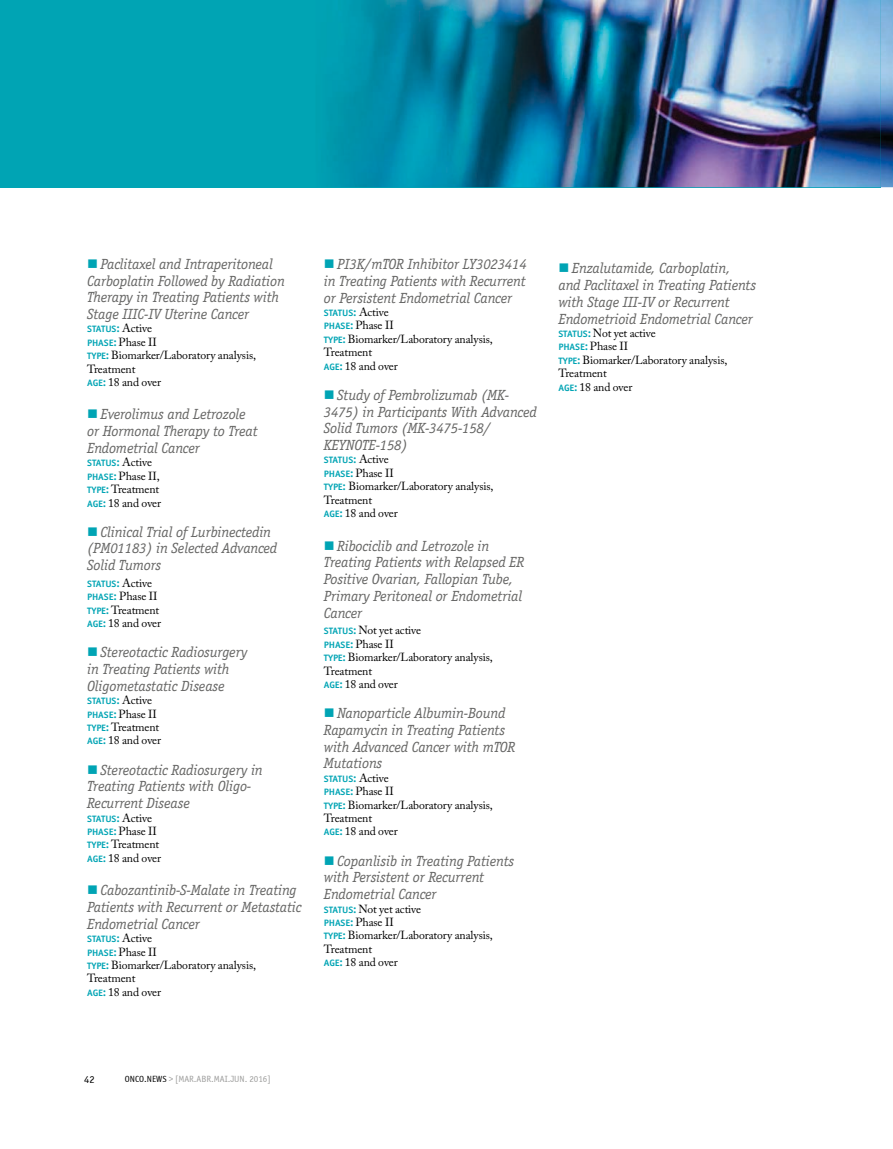
<style>
.page{position:relative;width:893px;height:1149px;background:#fff}
.page>*{position:absolute;margin:0;border:0;box-sizing:border-box;transform-origin:0 0}
.t1{font:italic 14.7px/16.8px "Officina Serif";letter-spacing:-.01em;color:#666665}
.t2{font:11.7px/13.4px "Adobe Caslon Pro";letter-spacing:-.01em;color:#000}
.t3{font:11.7px "Officina San ITC Medium SC";letter-spacing:-.01em;color:#00a4b4}
.t4{font:10.5px "Officina Sans ITCTT Book";color:#000}
.t5{font:9px "Officina Sans ITCTT Book";color:#9d9d9c}
.s1{font-family:"Adobe Caslon Pro";color:#000}
.s2{font-family:"Officina San ITC Medium SC";color:#00a4b4}
.s3{color:#000}
</style>
<div class="page">
<div style="left:0;top:0;width:880px;height:187px;background:#00a4b4"></div>
<img style="left:880px;top:0;width:13px;height:187px">
<img style="left:329px;top:0;width:551px;height:187px">
<p class="t1" style="left:87px;top:256px;width:199px;text-indent:13px">Paclitaxel and Intraperitoneal Carboplatin Followed by Radiation Therapy in Treating Patients with Stage IIIC-IV Uterine Cancer</p>
<p class="t3" style="left:87px;top:321px;width:66px">status: <span class="s1">Active</span></p>
<p class="t2" style="left:87px;top:335px;width:170px"><span class="s2">phase:</span> Phase II<br><span class="s2">type:</span> Biomarker/Laboratory analysis,<br>Treatment<br><span class="s2">age:</span> 18 and over</p>
<p class="t1" style="left:87px;top:406px;width:172px;text-indent:13px">Everolimus and Letrozole or Hormonal Therapy to Treat<br>Endometrial Cancer</p>
<p class="t3" style="left:87px;top:455px;width:66px">status: <span class="s1">Active</span></p>
<p class="t2" style="left:87px;top:469px;width:75px"><span class="s2">phase:</span> Phase II, <span class="s2">type:</span> Treatment <span class="s2">age:</span> 18 and over</p>
<p class="t1" style="left:87px;top:523px;width:192px;text-indent:13px">Clinical Trial of Lurbinectedin (PM01183) in Selected Advanced<br>Solid Tumors</p>
<p class="t3" style="left:87px;top:576px;width:66px">status: <span class="s1">Active</span></p>
<p class="t2" style="left:87px;top:589px;width:75px"><span class="s2">phase:</span> Phase II <span class="s2">type:</span> Treatment <span class="s2">age:</span> 18 and over</p>
<p class="t1" style="left:87px;top:644px;width:162px;text-indent:13px">Stereotactic Radiosurgery in Treating Patients with<br>Oligometastatic Disease</p>
<p class="t3" style="left:87px;top:693px;width:66px">status: <span class="s1">Active</span></p>
<p class="t2" style="left:87px;top:706px;width:75px"><span class="s2">phase:</span> Phase II <span class="s2">type:</span> Treatment <span class="s2">age:</span> 18 and over</p>
<p class="t1" style="left:87px;top:761px;width:177px;text-indent:13px">Stereotactic Radiosurgery in<br>Treating Patients with Oligo-<br>Recurrent Disease</p>
<p class="t3" style="left:87px;top:810px;width:66px">status: <span class="s1">Active</span></p>
<p class="t2" style="left:87px;top:824px;width:75px"><span class="s2">phase:</span> Phase II <span class="s2">type:</span> Treatment <span class="s2">age:</span> 18 and over</p>
<p class="t1" style="left:87px;top:881px;width:216px;text-indent:13px">Cabozantinib-S-Malate in Treating<br>Patients with Recurrent or Metastatic<br>Endometrial Cancer</p>
<p class="t3" style="left:87px;top:931px;width:66px">status: <span class="s1">Active</span></p>
<p class="t2" style="left:87px;top:944px;width:170px"><span class="s2">phase:</span> Phase II<br><span class="s2">type:</span> Biomarker/Laboratory analysis,<br>Treatment<br><span class="s2">age:</span> 18 and over</p>
<p class="t1" style="left:324px;top:256px;width:204px;text-align:justify;text-indent:13px">PI3K/mTOR Inhibitor LY3023414 in Treating Patients with Recurrent or Persistent Endometrial Cancer</p>
<p class="t3" style="left:324px;top:305px;width:66px">status: <span class="s1">Active</span></p>
<p class="t2" style="left:324px;top:318px;width:170px"><span class="s2">phase:</span> Phase II<br><span class="s2">type:</span> Biomarker/Laboratory analysis,<br>Treatment<br><span class="s2">age:</span> 18 and over</p>
<p class="t1" style="left:324px;top:386px;width:214px;text-indent:13px">Study of Pembrolizumab (MK-<br>3475) in Participants With Advanced<br>Solid Tumors (MK-3475-158/<br>KEYNOTE-158)</p>
<p class="t3" style="left:324px;top:452px;width:66px">status: <span class="s1">Active</span></p>
<p class="t2" style="left:324px;top:466px;width:171px"><span class="s2">phase:</span> Phase II<br><span class="s2">type:</span> Biomarker/Laboratory analysis,<br>Treatment<br><span class="s2">age:</span> 18 and over</p>
<p class="t1" style="left:324px;top:537px;width:202px;text-indent:13px">Ribociclib and Letrozole in<br>Treating Patients with Relapsed ER<br>Positive Ovarian, Fallopian Tube,<br>Primary Peritoneal or Endometrial<br>Cancer</p>
<p class="t2" style="left:324px;top:623px;width:170px"><span class="s2">status:</span> Not yet active<br><span class="s2">phase:</span> Phase II<br><span class="s2">type:</span> Biomarker/Laboratory analysis,<br>Treatment<br><span class="s2">age:</span> 18 and over</p>
<p class="t1" style="left:324px;top:704px;width:193px;text-indent:13px">Nanoparticle Albumin-Bound<br>Rapamycin in Treating Patients with Advanced Cancer with mTOR<br>Mutations</p>
<p class="t3" style="left:324px;top:770px;width:66px">status: <span class="s1">Active</span></p>
<p class="t2" style="left:324px;top:784px;width:170px"><span class="s2">phase:</span> Phase II<br><span class="s2">type:</span> Biomarker/Laboratory analysis,<br>Treatment<br><span class="s2">age:</span> 18 and over</p>
<p class="t1" style="left:324px;top:852px;width:192px;text-indent:13px">Copanlisib in Treating Patients with Persistent or Recurrent<br>Endometrial Cancer</p>
<p class="t2" style="left:324px;top:901px;width:170px"><span class="s2">status:</span> Not yet active<br><span class="s2">phase:</span> Phase II<br><span class="s2">type:</span> Biomarker/Laboratory analysis,<br>Treatment<br><span class="s2">age:</span> 18 and over</p>
<p class="t1" style="left:558px;top:260px;width:199px;text-indent:13px">Enzalutamide, Carboplatin, and Paclitaxel in Treating Patients with Stage III-IV or Recurrent<br>Endometrioid Endometrial Cancer</p>
<p class="t2" style="left:558px;top:326px;width:170px"><span class="s2">status:</span> Not yet active<br><span class="s2">phase:</span> Phase II<br><span class="s2">type:</span> Biomarker/Laboratory analysis,<br>Treatment<br><span class="s2">age:</span> 18 and over</p>
<p class="t4" style="left:84px;top:1073px;width:12px">42</p>
<p class="t5" style="left:125px;top:1073px;width:147px"><span class="s3">ONCO.NEWS</span> &gt; [MAR.ABR.MAI.JUN. 2016]</p>
</div>
